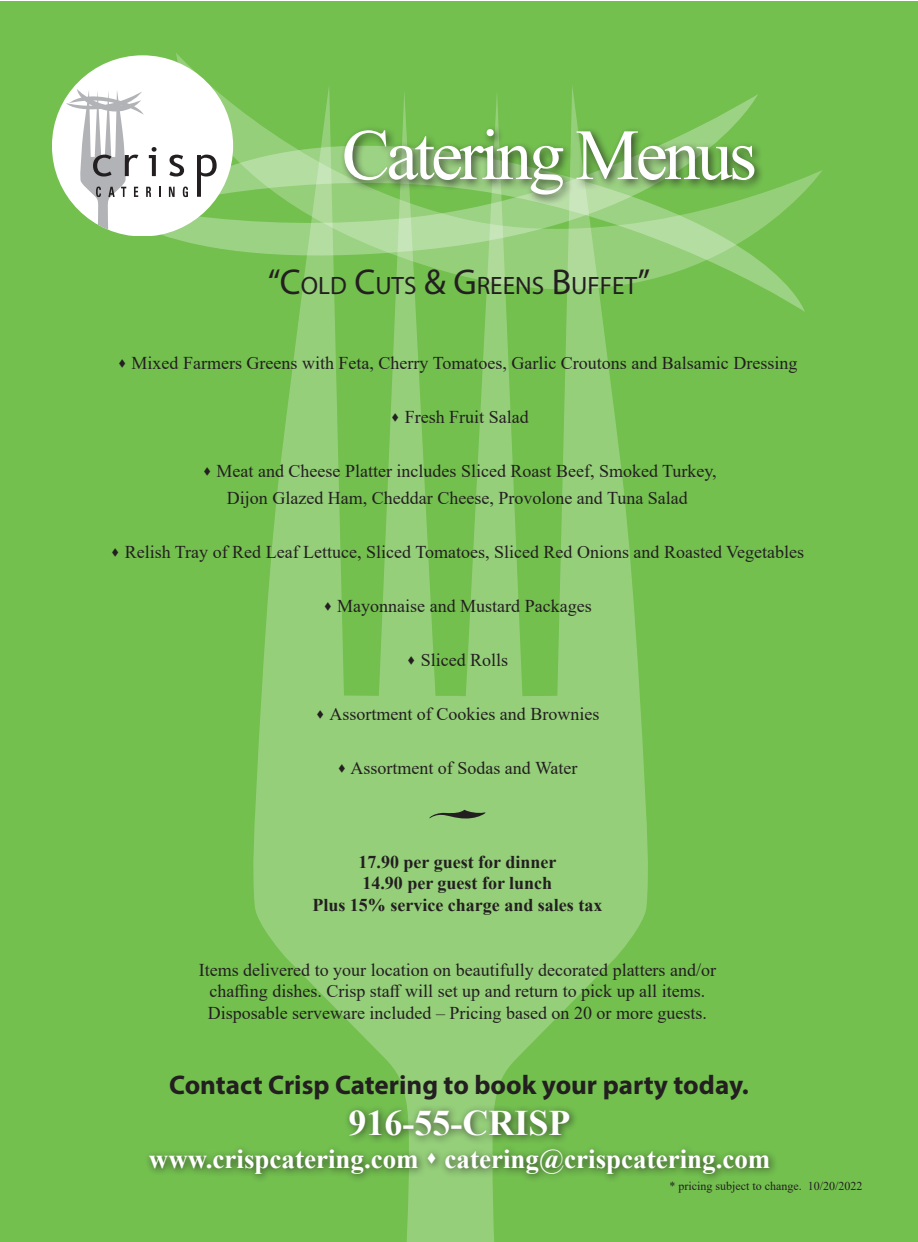
<style>
.page{position:relative;width:918px;height:1242px;background:#fff}
.page>*{position:absolute;margin:0;border:0;box-sizing:border-box;transform-origin:0 0}
.t1{font:72px "Times New Roman";letter-spacing:-.05em;color:#fff}
.t2{font:700 36px "Times New Roman";color:#fff}
.t3{font:700 27px "Times New Roman";color:#fff}
.t4{font:700 27px "Myriad Pro";color:#231f20}
.t5{font:25.2px "Myriad Pro";color:#231f20}
.t6{font:18px/27px "Times New Roman";color:#231f20;text-align:center}
.t7{font:700 18px "Times New Roman";color:#231f20}
.t8{font:12px "Times New Roman";color:#231f20}
.s1{font-size:36px}
</style>
<div class="page">
<div style="left:0;top:1px;width:918px;height:1241px;background:#73c04f"></div>
<svg style="left:127px;top:94px;width:631px;height:142px"></svg>
<svg style="left:157px;top:146px;width:648px;height:166px"></svg>
<svg style="left:253px;top:86px;width:395px;height:1156px;fill:#95cf7a"></svg>
<div style="left:340px;top:124px;width:425px;height:81px;background:#231f20;opacity:.75"></div>
<svg style="left:52px;top:55px;width:181px;height:180px"></svg>
<div style="left:143px;top:1104px;width:635px;height:80px;background:#231f20;opacity:.75"></div>
<svg style="left:429px;top:810px;width:57px;height:9px"></svg>
<h1 class="t1" style="left:342px;top:104px;width:417px">Catering Menus</h1>
<p class="t5" style="left:268px;top:270px;width:384px"><span class="s1">“</span><span class="s1">C</span>OLD <span class="s1">C</span>UTS <span class="s1">&amp; G</span>REENS <span class="s1">B</span>UFFET<span class="s1">”</span></p>
<p class="t6" style="left:117px;top:349px;width:681px">▲ Mixed Farmers Greens with Feta, Cherry Tomatoes, Garlic Croutons and Balsamic Dressing</p>
<p class="t6" style="left:391px;top:403px;width:140px">▲ Fresh Fruit Salad</p>
<p class="t6" style="left:202px;top:457px;width:516px">▲ Meat and Cheese Platter includes Sliced Roast Beef, Smoked Turkey,<br>Dijon Glazed Ham, Cheddar Cheese, Provolone and Tuna Salad</p>
<p class="t6" style="left:111px;top:538px;width:695px">▲ Relish Tray of Red Leaf Lettuce, Sliced Tomatoes, Sliced Red Onions and Roasted Vegetables</p>
<p class="t6" style="left:323px;top:592px;width:270px">▲ Mayonnaise and Mustard Packages</p>
<p class="t6" style="left:407px;top:646px;width:103px">▲ Sliced Rolls</p>
<p class="t6" style="left:315px;top:700px;width:286px">▲ Assortment of Cookies and Brownies</p>
<p class="t6" style="left:337px;top:754px;width:242px">▲ Assortment of Sodas and Water</p>
<p class="t7" style="left:359px;top:849px;width:199px">17.90 per guest for dinner</p>
<p class="t7" style="left:362px;top:870px;width:191px">14.90 per guest for lunch</p>
<p class="t7" style="left:312px;top:892px;width:291px">Plus 15% service charge and sales tax</p>
<p class="t6" style="left:199px;top:956px;width:519px">Items delivered to your location on beautifully decorated platters and/or</p>
<p class="t6" style="left:210px;top:977px;width:497px">chaffing dishes. Crisp staff will set up and return to pick up all items.</p>
<p class="t6" style="left:208px;top:999px;width:501px">Disposable serveware included – Pricing based on 20 or more guests.</p>
<h3 class="t4" style="left:169px;top:1067px;width:581px">Contact Crisp Catering to book your party today.</h3>
<h2 class="t2" style="left:349px;top:1097px;width:223px">916-55-CRISP</h2>
<h3 class="t3" style="left:149px;top:1139px;width:623px">www.crispcatering.com ▲ catering@crispcatering.com</h3>
<p class="t8" style="left:669px;top:1178px;width:194px">* pricing subject to change. 10/20/2022</p>
</div>
